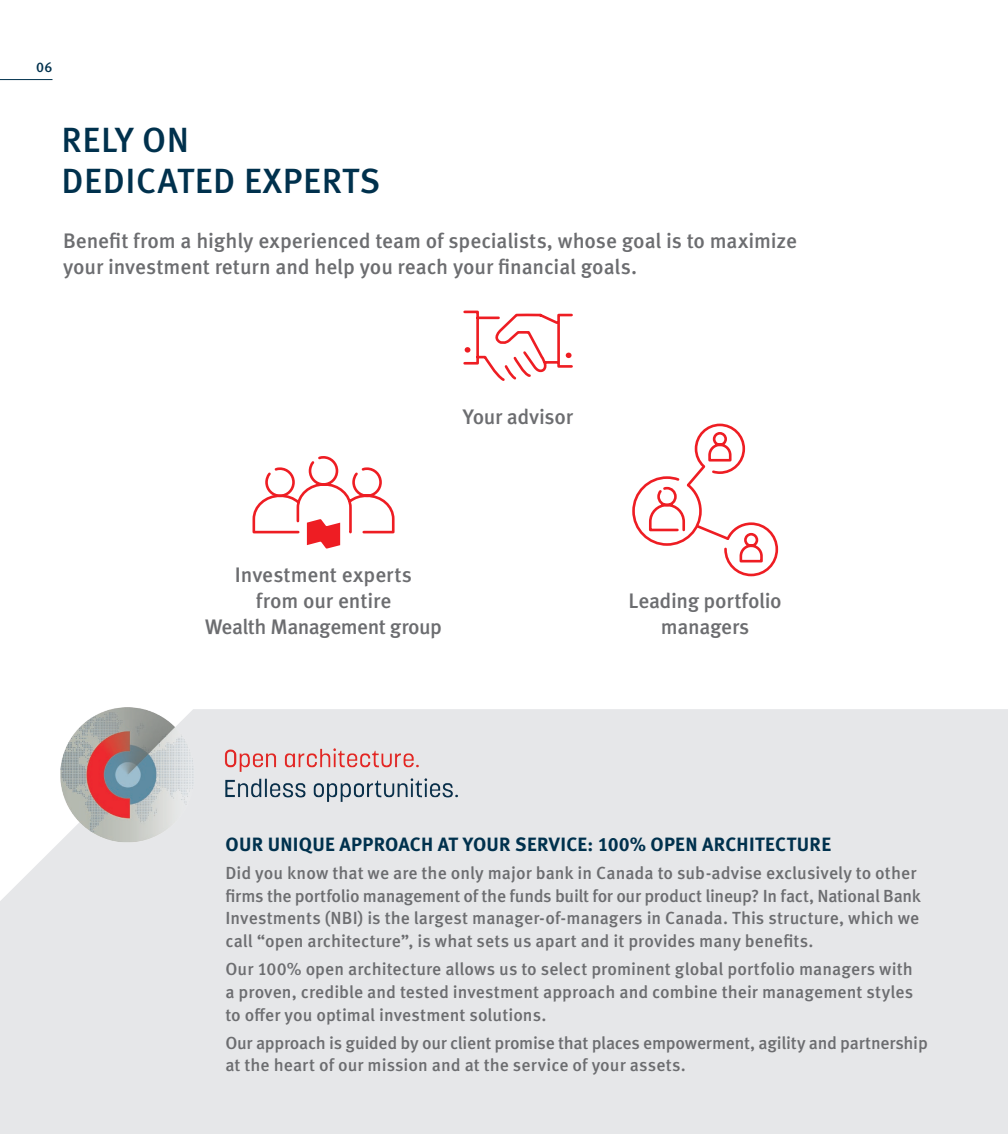
<style>
.page{position:relative;width:1008px;height:1134px;background:#fff}
.page>*{position:absolute;margin:0;border:0;box-sizing:border-box;transform-origin:0 0}
.t1{font:500 35px/40.2px "Meta OT";letter-spacing:.02em;color:#00314d}
.TEXTE_COURANT_BN{font:500 21px/26.2px "Meta OT";letter-spacing:-.01em;color:#6c6d70;text-align:center}
.TEXTE_COURANT_BN-2{font:700 19.25px "Meta OT";letter-spacing:.015em;color:#00314d}
.TEXTE_COURANT_BN-3{font:500 17.5px/22.8px "Meta OT";color:#6c6d70}
.t2{font:500 14px "Meta OT";color:#00314d}
</style>
<div class="page">
<hr style="left:0;top:79px;width:52px;height:1px;background:#00314d">
<div style="left:0;top:709px;width:1008px;height:425px;background:#e6e7e9"></div>
<img style="left:46px;top:707px;width:419px;height:142px">
<svg style="left:463px;top:310px;width:110px;height:71px"></svg>
<svg style="left:252px;top:456px;width:143px;height:93px"></svg>
<svg style="left:632px;top:423px;width:147px;height:154px"></svg>
<p class="t2" style="left:36px;top:59px;width:18px">06</p>
<p class="t1" style="left:61px;top:121px;width:320px">RELY ON<br>DEDICATED EXPERTS</p>
<p class="TEXTE_COURANT_BN" style="left:63px;top:228px;width:736px;text-align:left">Benefit from a highly experienced team of specialists, whose goal is to maximize your investment return and help you reach your financial goals.</p>
<p class="TEXTE_COURANT_BN" style="left:463px;top:403px;width:112px">Your advisor</p>
<p class="TEXTE_COURANT_BN" style="left:205px;top:562px;width:239px">Investment experts<br>from our entire<br>Wealth Management group</p>
<p class="TEXTE_COURANT_BN" style="left:629px;top:588px;width:155px">Leading portfolio managers</p>
<p class="TEXTE_COURANT_BN-2" style="left:226px;top:832px;width:607px">OUR UNIQUE APPROACH AT YOUR SERVICE: 100% OPEN ARCHITECTURE</p>
<p class="TEXTE_COURANT_BN-3" style="left:225px;top:862px;width:697px">Did you know that we are the only major bank in Canada to sub-advise exclusively to other firms the portfolio management of the funds built for our product lineup? In fact, National Bank Investments (NBI) is the largest manager-of-managers in Canada. This structure, which we call “open architecture”, is what sets us apart and it provides many benefits.</p>
<p class="TEXTE_COURANT_BN-3" style="left:225px;top:958px;width:689px;text-align:justify">Our 100% open architecture allows us to select prominent global portfolio managers with a proven, credible and tested investment approach and combine their management styles to offer you optimal investment solutions.</p>
<p class="TEXTE_COURANT_BN-3" style="left:225px;top:1031px;width:704px">Our approach is guided by our client promise that places empowerment, agility and partnership at the heart of our mission and at the service of your assets.</p>
</div>
